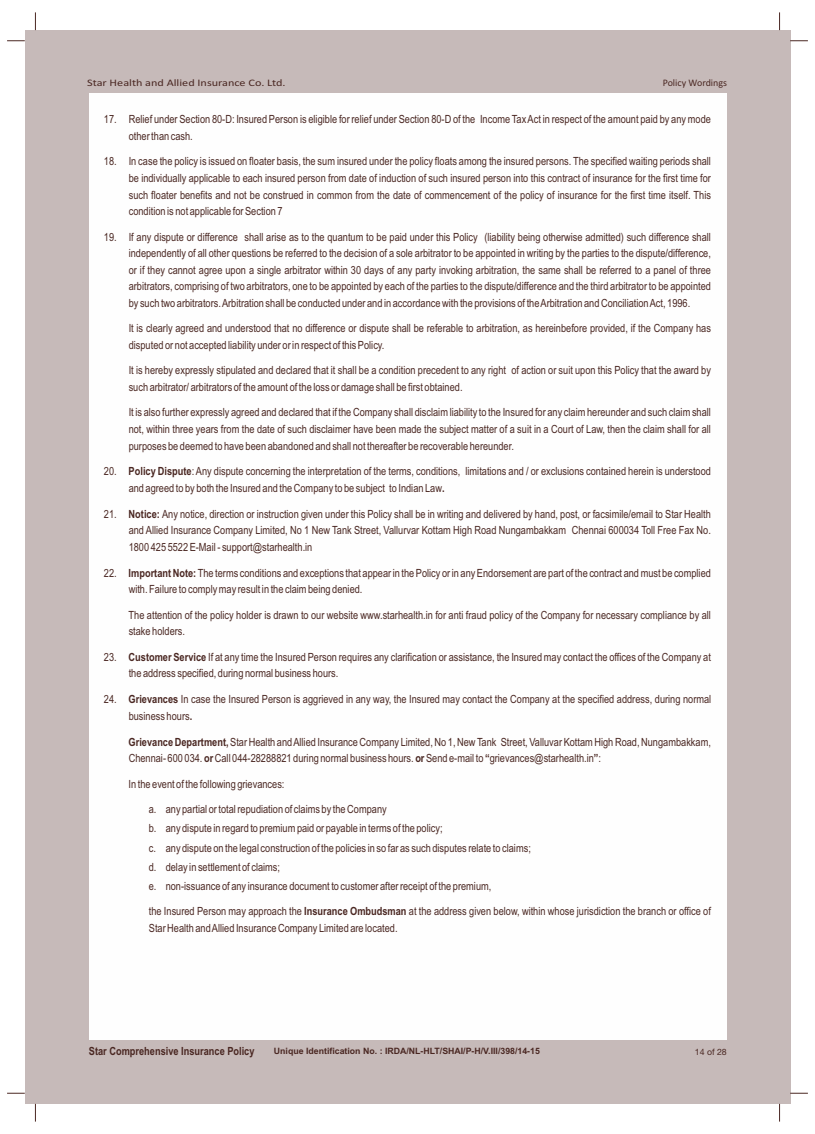
<style>
.page{position:relative;width:815px;height:1134px;background:#fff}
.page>*{position:absolute;margin:0;border:0;box-sizing:border-box;transform-origin:0 0}
.t1{font:11.25px/16.5px "Arial Narrow";color:#4a2722}
.t2{font:700 11.25px "Arial Narrow";color:#4a2722}
.t3{font:10px "Calibri";color:#4a2722;scale:1.22 1}
.t4{font:10px "Calibri";color:#4a2722}
.t5{font:700 8.75px "Arial Narrow";color:#4a2722;scale:1.22 1}
.t6{font:8.75px "Helvetica Neue LT Pro";color:#4a2722}
.s1{font-weight:700}
</style>
<div class="page">
<div style="left:25px;top:30px;width:765px;height:1074px;background:#c6bab9"></div>
<div style="left:89px;top:94px;width:637px;height:946px;background:#fefefe"></div>
<svg style="left:7px;top:41px;width:18px;height:1px"></svg>
<svg style="left:7px;top:1093px;width:18px;height:1px"></svg>
<svg style="left:790px;top:41px;width:18px;height:1px"></svg>
<svg style="left:790px;top:1093px;width:18px;height:1px"></svg>
<svg style="left:35px;top:12px;width:1px;height:18px"></svg>
<svg style="left:779px;top:12px;width:1px;height:18px"></svg>
<svg style="left:35px;top:1104px;width:1px;height:17px"></svg>
<svg style="left:779px;top:1104px;width:1px;height:17px"></svg>
<p class="t3" style="left:87px;top:79px;width:164px">Star Health and Allied Insurance Co. Ltd.</p>
<p class="t4" style="left:663px;top:79px;width:66px">Policy Wordings</p>
<p class="t1" style="left:129px;top:112px;width:584px;text-indent:-25px">17. Relief under Section 80-D: Insured Person is eligible for relief under Section 80-D of the Income Tax Act in respect of the amount paid by any mode other than cash.</p>
<p class="t1" style="left:129px;top:154px;width:584px;text-align:justify;text-indent:-25px">18. In case the policy is issued on floater basis, the sum insured under the policy floats among the insured persons. The specified waiting periods shall be individually applicable to each insured person from date of induction of such insured person into this contract of insurance for the first time for such floater benefits and not be construed in common from the date of commencement of the policy of insurance for the first time itself. This condition is not applicable for Section 7</p>
<p class="t1" style="left:129px;top:229px;width:584px;text-align:justify;text-indent:-25px">19. If any dispute or difference shall arise as to the quantum to be paid under this Policy (liability being otherwise admitted) such difference shall independently of all other questions be referred to the decision of a sole arbitrator to be appointed in writing by the parties to the dispute/difference, or if they cannot agree upon a single arbitrator within 30 days of any party invoking arbitration, the same shall be referred to a panel of three arbitrators, comprising of two arbitrators, one to be appointed by each of the parties to the dispute/difference and the third arbitrator to be appointed by such two arbitrators. Arbitration shall be conducted under and in accordance with the provisions of the Arbitration and Conciliation Act, 1996.</p>
<p class="t1" style="left:129px;top:321px;width:584px">It is clearly agreed and understood that no difference or dispute shall be referable to arbitration, as hereinbefore provided, if the Company has disputed or not accepted liability under or in respect of this Policy.</p>
<p class="t1" style="left:129px;top:363px;width:584px">It is hereby expressly stipulated and declared that it shall be a condition precedent to any right of action or suit upon this Policy that the award by such arbitrator/ arbitrators of the amount of the loss or damage shall be first obtained.</p>
<p class="t1" style="left:129px;top:405px;width:584px;text-align:justify">It is also further expressly agreed and declared that if the Company shall disclaim liability to the Insured for any claim hereunder and such claim shall not, within three years from the date of such disclaimer have been made the subject matter of a suit in a Court of Law, then the claim shall for all purposes be deemed to have been abandoned and shall not thereafter be recoverable hereunder.</p>
<p class="t1" style="left:129px;top:464px;width:584px;text-indent:-25px">20. <span class="s1">Policy Dispute</span>: Any dispute concerning the interpretation of the terms, conditions, limitations and / or exclusions contained herein is understood and agreed to by both the Insured and the Company to be subject to Indian Law<span class="s1">.</span></p>
<p class="t1" style="left:129px;top:507px;width:584px;text-align:justify;text-indent:-25px">21. <span class="s1">Notice:</span> Any notice, direction or instruction given under this Policy shall be in writing and delivered by hand, post, or facsimile/email to Star Health and Allied Insurance Company Limited, No 1 New Tank Street, Vallurvar Kottam High Road Nungambakkam Chennai 600034 Toll Free Fax No.<br>1800 425 5522 E-Mail - support@starhealth.in</p>
<p class="t1" style="left:129px;top:565px;width:584px;text-indent:-25px">22. <span class="s1">Important Note:</span> The terms conditions and exceptions that appear in the Policy or in any Endorsement are part of the contract and must be complied with. Failure to comply may result in the claim being denied.</p>
<p class="t1" style="left:129px;top:607px;width:584px">The attention of the policy holder is drawn to our website www.starhealth.in for anti fraud policy of the Company for necessary compliance by all stake holders.</p>
<p class="t1" style="left:129px;top:650px;width:584px;text-indent:-25px">23. <span class="s1">Customer Service</span> If at any time the Insured Person requires any clarification or assistance, the Insured may contact the offices of the Company at the address specified, during normal business hours.</p>
<p class="t1" style="left:129px;top:692px;width:584px;text-indent:-25px">24. <span class="s1">Grievances</span> In case the Insured Person is aggrieved in any way, the Insured may contact the Company at the specified address, during normal business hours<span class="s1">.</span></p>
<p class="t1" style="left:129px;top:734px;width:584px"><span class="s1">Grievance Department,</span> Star Health and Allied Insurance Company Limited, No 1, New Tank Street, Valluvar Kottam High Road, Nungambakkam,<br>Chennai- 600 034. <span class="s1">or</span> Call 044-28288821 during normal business hours. <span class="s1">or</span> Send e-mail to <span class="s1">“</span>grievances@starhealth.in<span class="s1">”</span>:</p>
<p class="t1" style="left:129px;top:777px;width:157px">In the event of the following grievances:</p>
<p class="t1" style="left:149px;top:801px;width:384px;line-height:19.1px">a. any partial or total repudiation of claims by the Company<br>b. any dispute in regard to premium paid or payable in terms of the policy;<br>c. any dispute on the legal construction of the policies in so far as such disputes relate to claims; d. delay in settlement of claims;<br>e. non-issuance of any insurance document to customer after receipt of the premium,</p>
<p class="t1" style="left:149px;top:904px;width:564px">the Insured Person may approach the <span class="s1">Insurance Ombudsman</span> at the address given below, within whose jurisdiction the branch or office of<br>Star Health and Allied Insurance Company Limited are located.</p>
<p class="t2" style="left:89px;top:1046px;width:167px">Star Comprehensive Insurance Policy</p>
<p class="t5" style="left:274px;top:1048px;width:220px">Unique Identification No. : IRDA/NL-HLT/SHAI/P-H/V.III/398/14-15</p>
<p class="t6" style="left:695px;top:1049px;width:33px">14 of 28</p>
</div>
